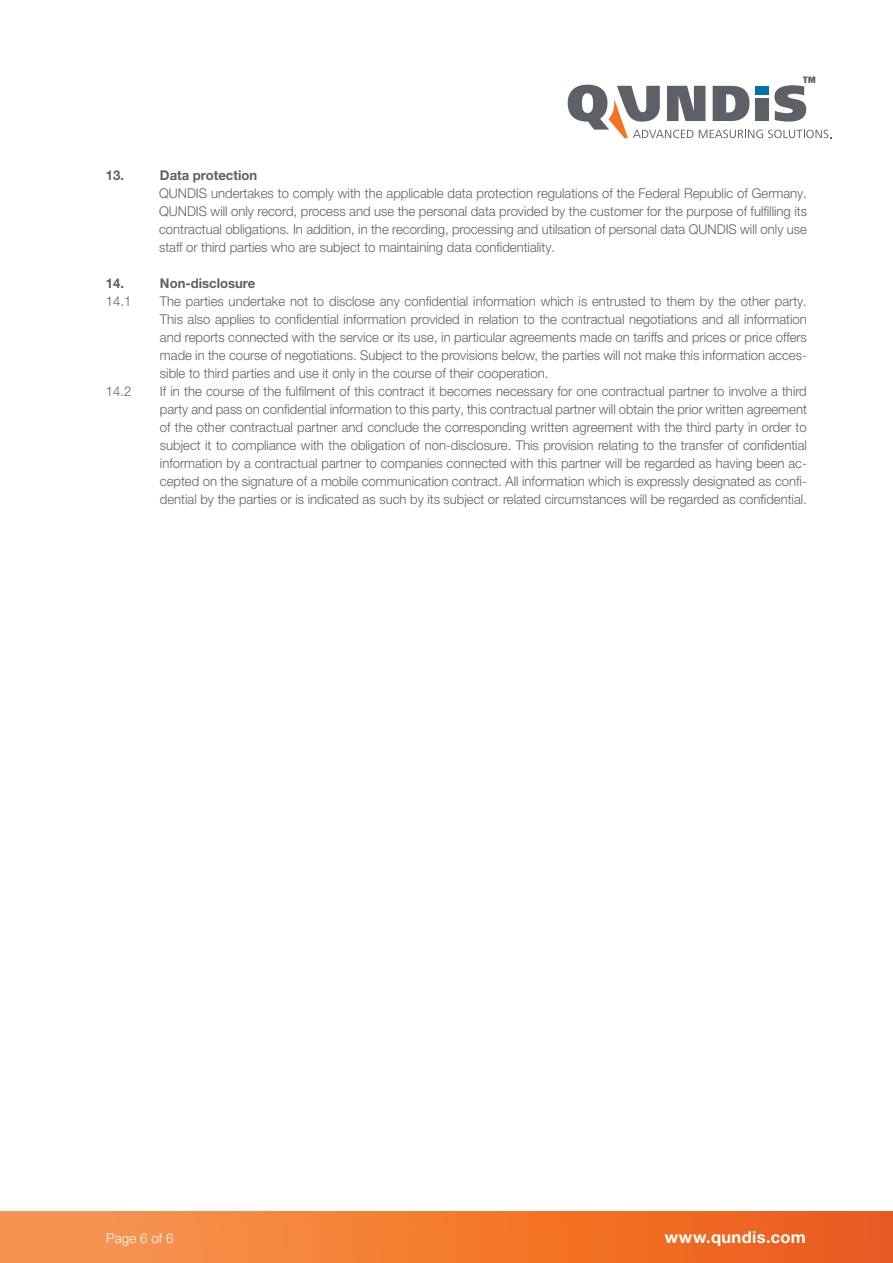
<style>
.page{position:relative;width:893px;height:1263px;background:#fff}
.page>*{position:absolute;margin:0;border:0;box-sizing:border-box;transform-origin:0 0}
.t1{font:700 16.5px "Helvetica Neue LT Pro";letter-spacing:.02em;color:#fff}
.t2{font:300 13.5px/18px "Helvetica Neue LT Pro";color:#5d6067;text-align:justify}
.t3{font:700 13.5px "Helvetica Neue LT Pro";color:#5d6067}
.t4{font:300 13.5px "Helvetica Neue LT Pro";color:#fff}
</style>
<div class="page">
<div style="left:0;top:1212px;width:893px;height:51px;background:linear-gradient(to right,#f99a51,#ec5b16)"></div>
<svg style="left:568px;top:77px;width:263px;height:61px"></svg>
<p class="t3" style="left:106px;top:167px;width:20px">13.</p>
<p class="t3" style="left:160px;top:167px;width:99px">Data protection</p>
<p class="t2" style="left:159px;top:184px;width:649px">QUNDIS undertakes to comply with the applicable data protection regulations of the Federal Republic of Germany.<br>QUNDIS will only record, process and use the personal data provided by the customer for the purpose of fulfilling its contractual obligations. In addition, in the recording, processing and utilsation of personal data QUNDIS will only use staff or third parties who are subject to maintaining data confidentiality.</p>
<p class="t3" style="left:106px;top:275px;width:20px">14.</p>
<p class="t3" style="left:160px;top:275px;width:97px">Non-disclosure</p>
<p class="t2" style="left:106px;top:292px;width:27px">14.1</p>
<p class="t2" style="left:160px;top:292px;width:648px">The parties undertake not to disclose any confidential information which is entrusted to them by the other party.<br>This also applies to confidential information provided in relation to the contractual negotiations and all information and reports connected with the service or its use, in particular agreements made on tariffs and prices or price offers made in the course of negotiations. Subject to the provisions below, the parties will not make this information acces&shy;sible to third parties and use it only in the course of their cooperation.</p>
<p class="t2" style="left:106px;top:382px;width:27px">14.2</p>
<p class="t2" style="left:160px;top:382px;width:648px">If in the course of the fulfilment of this contract it becomes necessary for one contractual partner to involve a third party and pass on confidential information to this party, this contractual partner will obtain the prior written agreement of the other contractual partner and conclude the corresponding written agreement with the third party in order to subject it to compliance with the obligation of non-disclosure. This provision relating to the transfer of confidential information by a contractual partner to companies connected with this partner will be regarded as having been ac&shy;cepted on the signature of a mobile communication contract. All information which is expressly designated as confi&shy;dential by the parties or is indicated as such by its subject or related circumstances will be regarded as confidential.</p>
<p class="t4" style="left:106px;top:1229px;width:69px">Page 6 of 6</p>
<p class="t1" style="left:665px;top:1226px;width:143px">www.qundis.com</p>
</div>
